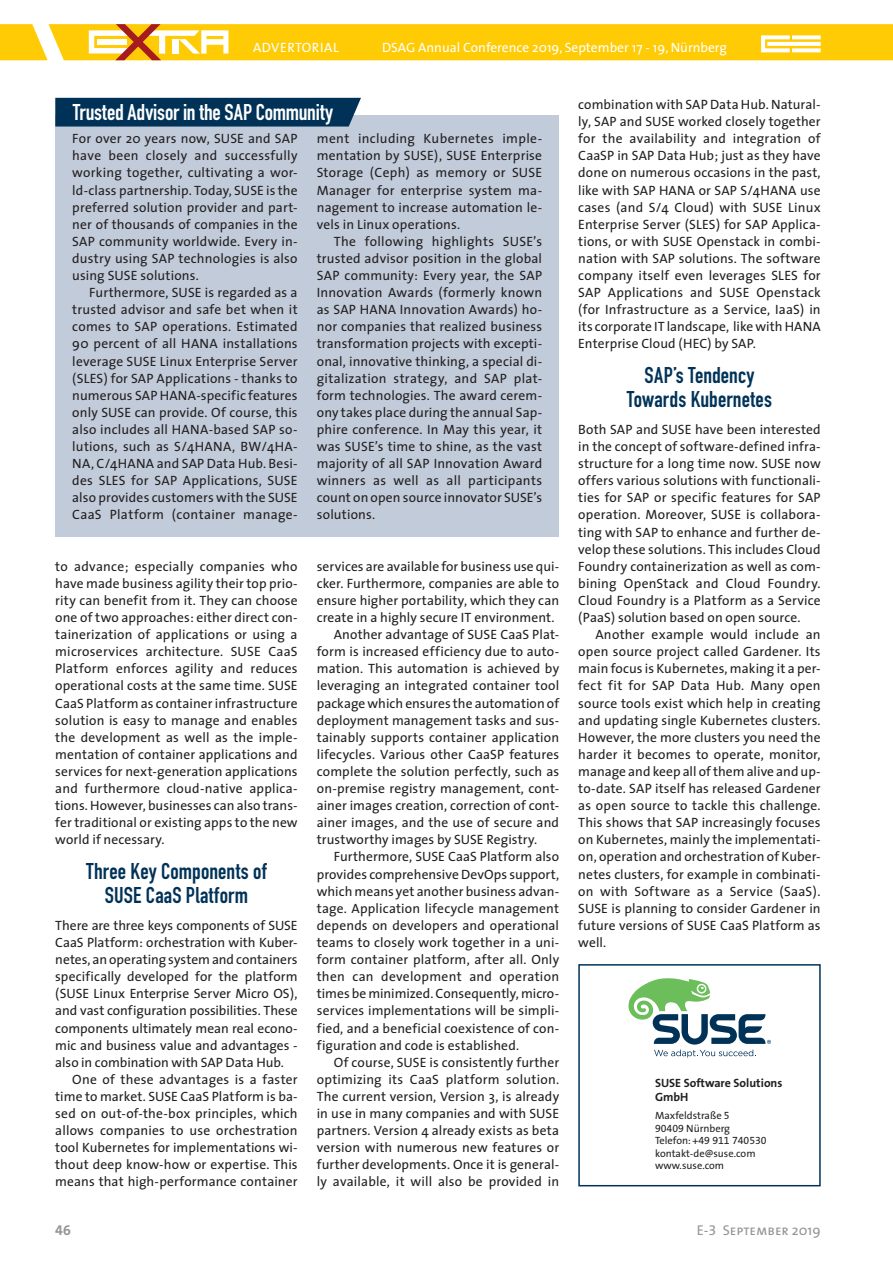
<style>
.page{position:relative;width:893px;height:1263px;background:#fff}
.page>*{position:absolute;margin:0;border:0;box-sizing:border-box;transform-origin:0 0}
.t1{font:700 22.5px/24px "DIN Condensed";letter-spacing:.01em;color:#003258;text-align:center}
.t2{font:700 22.5px "DIN Condensed";letter-spacing:-.01em;color:#fff}
.t3{font:14.25px "The Sans Caps";color:#939597}
.t4{font:14.25px "The Sans Bold Expert";color:#939597}
.t5{font:13.5px/17.1px "The Sans";letter-spacing:.01em;color:#221f1f;text-align:justify}
.t6{font:13.5px "The Sans";color:#fff}
.t7{font:13.5px "The Sans";letter-spacing:.04em;color:#fff}
.t8{font:700 12px/14.2px "The Sans";color:#221f1f}
.t9{font:10.5px/12.6px "The Sans";color:#221f1f}
.t10{font:10.5px "The Sans Expert";color:#221f1f}
.s1{font-family:"The Sans Expert"}
.s2{font-family:"The Sans"}
</style>
<div class="page">
<svg style="left:0;top:24px;width:893px;height:36px;background:#fdcc1c"></svg>
<svg style="left:628px;top:978px;width:143px;height:79px"></svg>
<div style="left:578px;top:964px;width:243px;height:222px;border:2px solid #003258"></div>
<div style="left:55px;top:115px;width:504px;height:421px;background:#c2cbda"></div>
<div style="left:55px;top:98px;width:306px;height:29px;background:#003258"></div>
<p class="t7" style="left:253px;top:42px;width:87px">ADVERTORIAL</p>
<p class="t6" style="left:382px;top:42px;width:346px">DSAG Annual Conference 2019, September 17 - 19, Nürnberg</p>
<h1 class="t2" style="left:73px;top:104px;width:262px">Trusted Advisor in the SAP Community</h1>
<p class="t5" style="left:72px;top:131px;width:227px">For over 20 years now, SUSE and SAP have been closely and successfully working together, cultivating a wor&shy;ld-class partnership. Today, SUSE is the preferred solution provider and part&shy;ner of thousands of companies in the SAP community worldwide. Every in&shy;dustry using SAP technologies is also using SUSE solutions.</p>
<p class="t5" style="left:72px;top:285px;width:227px;text-indent:17px">Furthermore, SUSE is regarded as a trusted advisor and safe bet when it comes to SAP operations. Estimated 90 percent of all HANA installations leverage SUSE Linux Enterprise Server (SLES) for SAP Applications - thanks to numerous SAP HANA-specific features only SUSE can provide. Of course, this also includes all HANA-based SAP so&shy;lutions, such as S/4HANA, BW/4HA-NA, C/4HANA and SAP Data Hub. Besi&shy;des SLES for SAP Applications, SUSE also provides customers with the SUSE CaaS Platform (container manage-</p>
<p class="t5" style="left:55px;top:559px;width:244px">to advance; especially companies who have made business agility their top prio&shy;rity can benefit from it. They can choose one of two approaches: either direct con&shy;tainerization of applications or using a microservices architecture. SUSE CaaS Platform enforces agility and reduces operational costs at the same time. SUSE CaaS Platform as container infrastructure solution is easy to manage and enables the development as well as the imple&shy;mentation of container applications and services for next-generation applications and furthermore cloud-native applica&shy;tions. However, businesses can also trans&shy;fer traditional or existing apps to the new world if necessary.</p>
<h1 class="t1" style="left:86px;top:861px;width:182px">Three Key Components of<br>SUSE CaaS Platform</h1>
<p class="t5" style="left:55px;top:918px;width:244px">There are three keys components of SUSE CaaS Platform: orchestration with Kuber&shy;netes, an operating system and containers specifically developed for the platform (SUSE Linux Enterprise Server Micro OS), and vast configuration possibilities. These components ultimately mean real econo&shy;mic and business value and advantages - also in combination with SAP Data Hub.</p>
<p class="t5" style="left:55px;top:1072px;width:244px;text-indent:17px">One of these advantages is a faster time to market. SUSE CaaS Platform is ba&shy;sed on out-of-the-box principles, which allows companies to use orchestration tool Kubernetes for implementations wi&shy;thout deep know-how or expertise. This means that high-performance container</p>
<p class="t5" style="left:317px;top:131px;width:227px">ment including Kubernetes imple&shy;mentation by SUSE), SUSE Enterprise Storage (Ceph) as memory or SUSE Manager for enterprise system ma&shy;nagement to increase automation le&shy;vels in Linux operations.</p>
<p class="t5" style="left:317px;top:234px;width:227px;text-indent:17px">The following highlights SUSE’s trusted advisor position in the global SAP community: Every year, the SAP Innovation Awards (formerly known as SAP HANA Innovation Awards) ho&shy;nor companies that realized business transformation projects with excepti&shy;onal, innovative thinking, a special di&shy;gitalization strategy, and SAP plat&shy;form technologies. The award cerem&shy;ony takes place during the annual Sap&shy;phire conference. In May this year, it was SUSE’s time to shine, as the vast majority of all SAP Innovation Award winners as well as all participants count on open source innovator SUSE’s solutions.</p>
<p class="t5" style="left:317px;top:559px;width:244px">services are available for business use qui-</p>
<p class="t5" style="left:317px;top:576px;width:244px">cker. Furthermore, companies are able to</p>
<p class="t5" style="left:317px;top:593px;width:244px">ensure higher portability, which they can</p>
<p class="t5" style="left:317px;top:610px;width:239px">create in a highly secure IT environment.</p>
<p class="t5" style="left:334px;top:627px;width:227px">Another advantage of SUSE CaaS Plat-</p>
<p class="t5" style="left:317px;top:644px;width:244px">form is increased efficiency due to auto-</p>
<p class="t5" style="left:317px;top:661px;width:244px">mation. This automation is achieved by</p>
<p class="t5" style="left:317px;top:678px;width:244px">leveraging an integrated container tool</p>
<p class="t5" style="left:317px;top:696px;width:244px">package which ensures the automation of</p>
<p class="t5" style="left:317px;top:713px;width:244px">deployment management tasks and sus-</p>
<p class="t5" style="left:317px;top:730px;width:244px">tainably supports container application</p>
<p class="t5" style="left:317px;top:747px;width:244px">lifecycles. Various other CaaSP features</p>
<p class="t5" style="left:317px;top:764px;width:244px">complete the solution perfectly, such as</p>
<p class="t5" style="left:317px;top:781px;width:244px">on-premise registry management, cont-</p>
<p class="t5" style="left:317px;top:798px;width:244px">ainer images creation, correction of cont-</p>
<p class="t5" style="left:317px;top:815px;width:244px">ainer images, and the use of secure and</p>
<p class="t5" style="left:317px;top:832px;width:222px">trustworthy images by SUSE Registry.</p>
<p class="t5" style="left:334px;top:849px;width:227px">Furthermore, SUSE CaaS Platform also</p>
<p class="t5" style="left:317px;top:867px;width:244px">provides comprehensive DevOps support,</p>
<p class="t5" style="left:317px;top:884px;width:244px">which means yet another business advan-</p>
<p class="t5" style="left:317px;top:901px;width:244px">tage. Application lifecycle management</p>
<p class="t5" style="left:317px;top:918px;width:244px">depends on developers and operational</p>
<p class="t5" style="left:317px;top:935px;width:244px">teams to closely work together in a uni-</p>
<p class="t5" style="left:317px;top:952px;width:244px">form container platform, after all. Only</p>
<p class="t5" style="left:317px;top:969px;width:244px">then can development and operation</p>
<p class="t5" style="left:317px;top:986px;width:244px">times be minimized. Consequently, micro-</p>
<p class="t5" style="left:317px;top:1003px;width:244px">services implementations will be simpli-</p>
<p class="t5" style="left:317px;top:1020px;width:244px">fied, and a beneficial coexistence of con-</p>
<p class="t5" style="left:317px;top:1038px;width:204px">figuration and code is established.</p>
<p class="t5" style="left:334px;top:1055px;width:227px">Of course, SUSE is consistently further</p>
<p class="t5" style="left:317px;top:1072px;width:244px">optimizing its CaaS platform solution.</p>
<p class="t5" style="left:317px;top:1089px;width:244px">The current version, Version 3, is already</p>
<p class="t5" style="left:317px;top:1106px;width:244px">in use in many companies and with SUSE</p>
<p class="t5" style="left:317px;top:1123px;width:244px">partners. Version 4 already exists as beta</p>
<p class="t5" style="left:317px;top:1140px;width:244px">version with numerous new features or</p>
<p class="t5" style="left:317px;top:1157px;width:244px">further developments. Once it is general-</p>
<p class="t5" style="left:317px;top:1174px;width:244px">ly available, it will also be provided in</p>
<p class="t5" style="left:578px;top:97px;width:244px">combination with SAP Data Hub. Natural&shy;ly, SAP and SUSE worked closely together for the availability and integration of CaaSP in SAP Data Hub; just as they have done on numerous occasions in the past, like with SAP HANA or SAP S/4HANA use cases (and S/4 Cloud) with SUSE Linux Enterprise Server (SLES) for SAP Applica&shy;tions, or with SUSE Openstack in combi&shy;nation with SAP solutions. The software company itself even leverages SLES for SAP Applications and SUSE Openstack (for Infrastructure as a Service, IaaS) in its corporate IT landscape, like with HANA Enterprise Cloud (HEC) by SAP.</p>
<h1 class="t1" style="left:627px;top:365px;width:147px">SAP’s Tendency<br>Towards Kubernetes</h1>
<p class="t5" style="left:578px;top:422px;width:244px">Both SAP and SUSE have been interested in the concept of software-defined infra&shy;structure for a long time now. SUSE now offers various solutions with functionali&shy;ties for SAP or specific features for SAP operation. Moreover, SUSE is collabora&shy;ting with SAP to enhance and further de&shy;velop these solutions. This includes Cloud Foundry containerization as well as com&shy;bining OpenStack and Cloud Foundry.<br>Cloud Foundry is a Platform as a Service (PaaS) solution based on open source.</p>
<p class="t5" style="left:578px;top:627px;width:244px;text-indent:17px">Another example would include an open source project called Gardener. Its main focus is Kubernetes, making it a per&shy;fect fit for SAP Data Hub. Many open source tools exist which help in creating and updating single Kubernetes clusters.<br>However, the more clusters you need the harder it becomes to operate, monitor, manage and keep all of them alive and up&shy;to-date. SAP itself has released Gardener as open source to tackle this challenge.<br>This shows that SAP increasingly focuses on Kubernetes, mainly the implementati&shy;on, operation and orchestration of Kuber&shy;netes clusters, for example in combinati&shy;on with Software as a Service (SaaS).<br>SUSE is planning to consider Gardener in future versions of SUSE CaaS Platform as well.</p>
<p class="t8" style="left:655px;top:1075px;width:129px">SUSE Software Solutions<br>GmbH</p>
<p class="t9" style="left:655px;top:1110px;width:77px">Maxfeldstraße <span class="s1">5<br>90409</span> Nürnberg</p>
<p class="t10" style="left:655px;top:1134px;width:113px"><span class="s2">Telefon: +</span>49 911 740530</p>
<p class="t9" style="left:655px;top:1148px;width:102px">kontakt-de@suse.com www.suse.com</p>
<p class="t4" style="left:55px;top:1222px;width:17px">46</p>
<p class="t3" style="left:697px;top:1222px;width:125px"><span class="s2">E-</span><span class="s1">3</span> September <span class="s2">2019</span></p>
</div>
